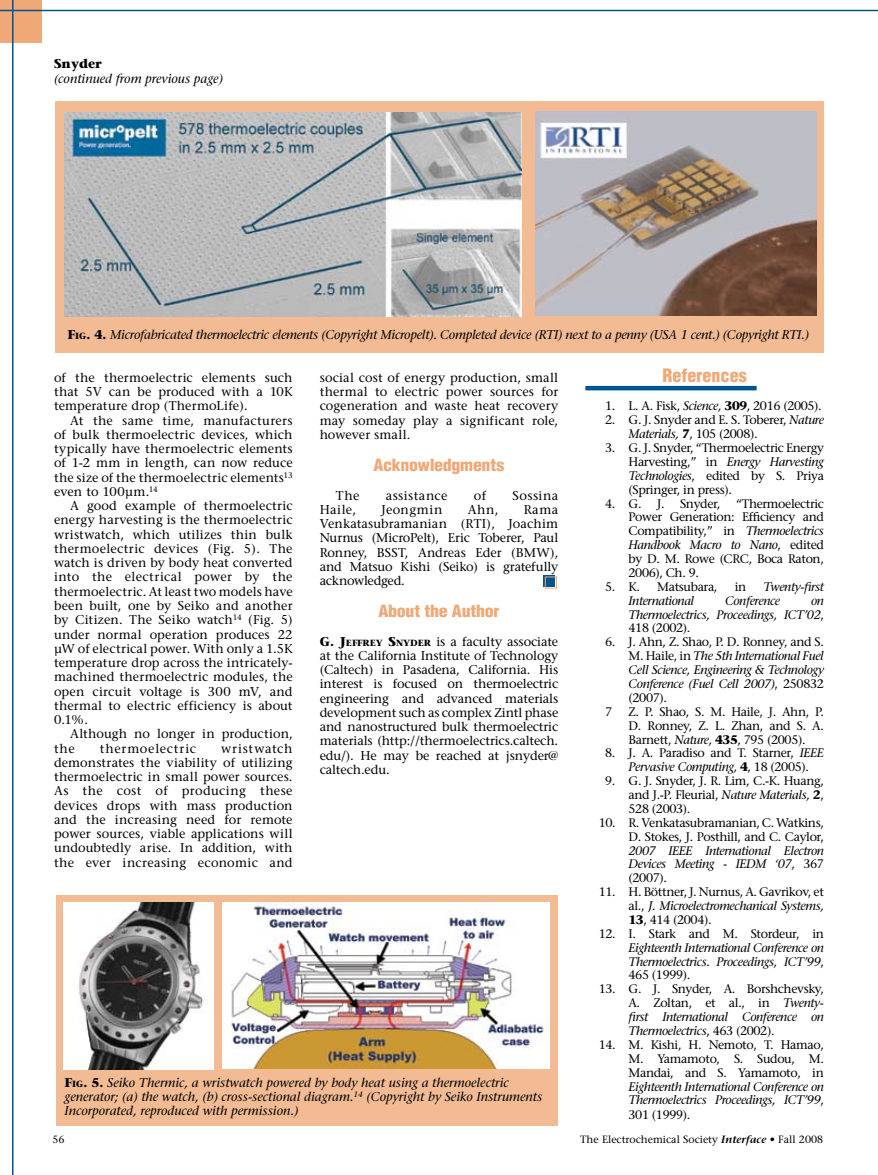
<style>
.page{position:relative;width:878px;height:1175px;background:#fff}
.page>*{position:absolute;margin:0;border:0;box-sizing:border-box;transform-origin:0 0}
.t1{font:900 condensed 18px "Helvetica";color:#efa876}
.t2{font:900 condensed 16.5px "Helvetica";letter-spacing:-.015em;color:#efa876;scale:1.09 1}
.t3{font:12.75px/14.2px "Stone Serif";letter-spacing:.005em;color:#000;text-align:justify}
.t4{font:italic 12.75px/14.2px "Stone Serif";color:#000}
.t5{font:italic 12.75px "Stone Serif";letter-spacing:-.02em;color:#000}
.t6{font:12.75px "Stone Serif";letter-spacing:.035em;color:#000}
.t7{font:12.75px "Stone Serif";letter-spacing:.06em;color:#000}
.t8{font:700 12.75px "Stone Serif";color:#000}
.t9{font:12.75px "Stone Serif";letter-spacing:.03em;color:#000}
.t10{font:12.3px/13.8px "Stone Serif";letter-spacing:-.03em;color:#000;text-align:justify}
.t11{font:italic 12.3px/13.8px "Stone Serif";letter-spacing:-.03em;color:#000;text-align:justify}
.t12{font:10.5px "Stone Serif";color:#000}
.s1{font-weight:700;font-style:normal}
.s2{font-weight:700;font-style:normal;font-size:8.85px}
.s3{font-style:italic}
.s4{font-weight:700}
.s5{font-size:8.85px}
.s6{font-style:normal}
.s7{font-weight:700;font-size:8.85px}
.s8{font-weight:600;font-style:italic}
</style>
<div class="page">
<div style="left:0;top:0;width:42px;height:42px;background:#efa876"></div>
<hr style="left:12px;top:0;width:2px;height:1174px;background:#00548f">
<hr style="left:0;top:10px;width:878px;height:1px;background:#00548f">
<svg style="left:544px;top:575px;width:11px;height:12px"></svg>
<div style="left:545px;top:577px;width:11px;height:11px;border:1px solid #efa876"></div>
<div style="left:55px;top:101px;width:769px;height:252px;background:#f2bb93"></div>
<img style="left:64px;top:112px;width:457px;height:204px">
<img style="left:536px;top:111px;width:280px;height:204px">
<div style="left:56px;top:895px;width:501px;height:230px;background:#f2bb93"></div>
<img style="left:63px;top:902px;width:150px;height:167px">
<img style="left:222px;top:902px;width:327px;height:166px">
<hr style="left:585px;top:386px;width:171px;height:4px;background:#00548f">
<p class="t8" style="left:54px;top:56px;width:49px">SNYDER</p>
<p class="t4" style="left:54px;top:71px;width:170px">(continued from previous page)</p>
<p class="t5" style="left:68px;top:327px;width:742px"><span class="s1">F</span><span class="s2">IG</span><span class="s1">. 4.</span> Microfabricated thermoelectric elements (Copyright Micropelt). Completed device (RTI) next to a penny (USA 1 cent.) (Copyright RTI.)</p>
<h1 class="t1" style="left:662px;top:364px;width:85px">References</h1>
<p class="t10" style="left:605px;top:399px;width:218px">1. L. A. Fisk, <span class="s3">Science,</span> <span class="s4">309</span>, 2016 (2005).</p>
<p class="t10" style="left:628px;top:413px;width:197px;text-indent:-23px">2. G. J. Snyder and E. S. Toberer, <span class="s3">Nature<br>Materials,</span> <span class="s4">7</span>, 105 (2008).</p>
<p class="t10" style="left:628px;top:441px;width:197px;text-indent:-23px">3. G. J. Snyder, “Thermoelectric Energy Harvesting,” in <span class="s3">Energy Harvesting Technologies</span>, edited by S. Priya (Springer, in press).</p>
<p class="t10" style="left:605px;top:496px;width:38px">4. G.</p>
<p class="t10" style="left:657px;top:496px;width:65px">J. Snyder,</p>
<p class="t3" style="left:54px;top:370px;width:240px">of the thermoelectric elements such that 5V can be produced with a 10K temperature drop (ThermoLife).</p>
<p class="t3" style="left:54px;top:413px;width:240px;text-indent:16px">At the same time, manufacturers of bulk thermoelectric devices, which typically have thermoelectric elements of 1-2 mm in length, can now reduce the size of the thermoelectric elements<sup>13 </sup>even to 100µm.<sup>14</sup></p>
<p class="t3" style="left:54px;top:498px;width:240px;text-indent:16px">A good example of thermoelectric energy harvesting is the thermoelectric wristwatch, which utilizes thin bulk thermoelectric devices (Fig. 5). The watch is driven by body heat converted into the electrical power by the thermoelectric. At least two models have been built, one by Seiko and another by Citizen. The Seiko watch<sup>14</sup> (Fig. 5) under normal operation produces 22 µW of electrical power. With only a 1.5K temperature drop across the intricately&shy;machined thermoelectric modules, the open circuit voltage is 300 mV, and thermal to electric efficiency is about 0.1%.</p>
<p class="t3" style="left:54px;top:726px;width:240px;text-indent:16px">Although no longer in production, the</p>
<p class="t3" style="left:320px;top:370px;width:240px">social cost of energy production, small thermal to electric power sources for cogeneration and waste heat recovery may someday play a significant role, however small.</p>
<p class="t2" style="left:373px;top:454px;width:122px">Acknowledgments</p>
<p class="t3" style="left:336px;top:488px;width:25px">The</p>
<p class="t6" style="left:385px;top:487px;width:63px">assistance</p>
<p class="t3" style="left:474px;top:488px;width:14px">of</p>
<p class="t9" style="left:512px;top:487px;width:47px">Sossina</p>
<p class="t3" style="left:320px;top:502px;width:38px">Haile,</p>
<p class="t6" style="left:381px;top:501px;width:62px">Jeongmin</p>
<p class="t3" style="left:467px;top:502px;width:32px">Ahn,</p>
<p class="t10" style="left:628px;top:496px;width:197px;text-indent:107px">“Thermoelectric Power Generation: Efficiency and Compatibility,” in <span class="s3">Thermoelectrics Handbook Macro to Nano</span>, edited by D. M. Rowe (CRC, Boca Raton, 2006), Ch. 9.</p>
<p class="t10" style="left:605px;top:579px;width:36px">5. K.</p>
<p class="t10" style="left:657px;top:579px;width:62px">Matsubara,</p>
<p class="t10" style="left:734px;top:579px;width:13px">in</p>
<p class="t11" style="left:763px;top:579px;width:62px">Twenty-first</p>
<p class="t11" style="left:628px;top:593px;width:67px">International</p>
<p class="t11" style="left:725px;top:593px;width:57px">Conference</p>
<p class="t3" style="left:320px;top:502px;width:240px;text-indent:204px">Rama Venkatasubramanian (RTI), Joachim Nurnus (MicroPelt), Eric Toberer, Paul Ronney, BSST, Andreas Eder (BMW), and Matsuo Kishi (Seiko) is gratefully acknowledged.</p>
<p class="t2" style="left:378px;top:601px;width:113px">About the Author</p>
<p class="t8" style="left:320px;top:633px;width:33px">G. J<span class="s5">EFF</span></p>
<p class="t11" style="left:628px;top:593px;width:197px;text-indent:182px">on Thermoelectrics, Proceedings, ICT’02<span class="s6">, 418 (2002).</span></p>
<p class="t10" style="left:605px;top:635px;width:220px">6. J. Ahn, Z. Shao, P. D. Ronney, and S.</p>
<p class="t11" style="left:628px;top:649px;width:197px"><span class="s6">M. Haile, in</span> The 5th International Fuel</p>
<p class="t11" style="left:628px;top:663px;width:197px">Cell Science, Engineering &amp; Technology</p>
<p class="t11" style="left:628px;top:677px;width:197px">Conference (Fuel Cell 2007)<span class="s6">, 250832</span></p>
<p class="t10" style="left:628px;top:690px;width:40px">(2007).</p>
<p class="t10" style="left:605px;top:704px;width:9px">7</p>
<p class="t10" style="left:628px;top:704px;width:197px">Z. P. Shao, S. M. Haile, J. Ahn, P.<br>D. Ronney, Z. L. Zhan, and S. A.<br>Barnett, <span class="s3">Nature,</span> <span class="s4">435</span>, 795 (2005).</p>
<p class="t10" style="left:628px;top:746px;width:197px;text-indent:-23px">8. J. A. Paradiso and T. Starner, <span class="s3">IEEE<br>Pervasive Computing,</span> <span class="s4">4</span>, 18 (2005).</p>
<p class="t10" style="left:628px;top:774px;width:197px;text-indent:-23px">9. G. J. Snyder, J. R. Lim, C.-K. Huang, and J.-P. Fleurial, <span class="s3">Nature Materials,</span> <span class="s4">2</span>, 528 (2003).</p>
<p class="t10" style="left:599px;top:815px;width:227px;text-align:right">10. R. Venkatasubramanian, C. Watkins,<br>D. Stokes, J. Posthill, and C. Caylor,</p>
<p class="t11" style="left:628px;top:843px;width:197px">2007 IEEE International Electron Devices Meeting - IEDM ‘07<span class="s6">, 367 (2007).</span></p>
<p class="t10" style="left:628px;top:885px;width:197px;text-indent:-30px">11. H. Böttner, J. Nurnus, A. Gavrikov, et al., <span class="s3">J. Microelectromechanical Systems, </span><span class="s4">13</span>, 414 (2004).</p>
<p class="t10" style="left:599px;top:926px;width:227px">12. I. Stark and M. Stordeur, in</p>
<p class="t11" style="left:628px;top:940px;width:197px">Eighteenth International Conference on Thermoelectrics. Proceedings, ICT’99<span class="s6">, 465 (1999).</span></p>
<p class="t10" style="left:628px;top:982px;width:197px;text-indent:-30px">13. G. J. Snyder, A. Borshchevsky, A. Zoltan, et al., in <span class="s3">Twenty&shy;first International Conference on Thermoelectrics</span>, 463 (2002).</p>
<p class="t10" style="left:628px;top:1037px;width:197px;text-indent:-30px">14. M. Kishi, H. Nemoto, T. Hamao, M. Yamamoto, S. Sudou, M.<br>Mandai, and S. Yamamoto, in</p>
<p class="t11" style="left:628px;top:1079px;width:197px">Eighteenth International Conference on Thermoelectrics Proceedings, ICT’99<span class="s6">, 301 (1999).</span></p>
<p class="t3" style="left:320px;top:634px;width:240px;text-indent:43px"><span class="s7">REY</span> <span class="s4">S</span><span class="s7">NYDER</span> is a faculty associate at the California Institute of Technology (Caltech) in Pasadena, California. His interest is focused on thermoelectric engineering and advanced materials development such as complex Zintl phase and nanostructured bulk thermoelectric materials (http://thermoelectrics.caltech. edu/). He may be reached at jsnyder@ caltech.edu.</p>
<p class="t3" style="left:54px;top:741px;width:240px;text-indent:167px">wristwatch demonstrates the viability of utilizing thermoelectric in small power sources.<br>As the cost of producing these devices drops with mass production and the increasing need for remote power sources, viable applications will undoubtedly arise. In addition, with the ever increasing economic and</p>
<p class="t7" style="left:100px;top:740px;width:98px">thermoelectric</p>
<p class="t4" style="left:64px;top:1075px;width:479px"><span class="s1">F</span><span class="s2">IG</span><span class="s1">. 5.</span> Seiko Thermic, a wristwatch powered by body heat using a thermoelectric generator; (a) the watch, (b) cross-sectional diagram.<sup>14</sup> (Copyright by Seiko Instruments<br>Incorporated, reproduced with permission.)</p>
<p class="t12" style="left:52px;top:1132px;width:14px">56</p>
<p class="t12" style="left:580px;top:1132px;width:244px">The Electrochemical Society <span class="s8">Interface</span> • Fall 2008</p>
</div>
